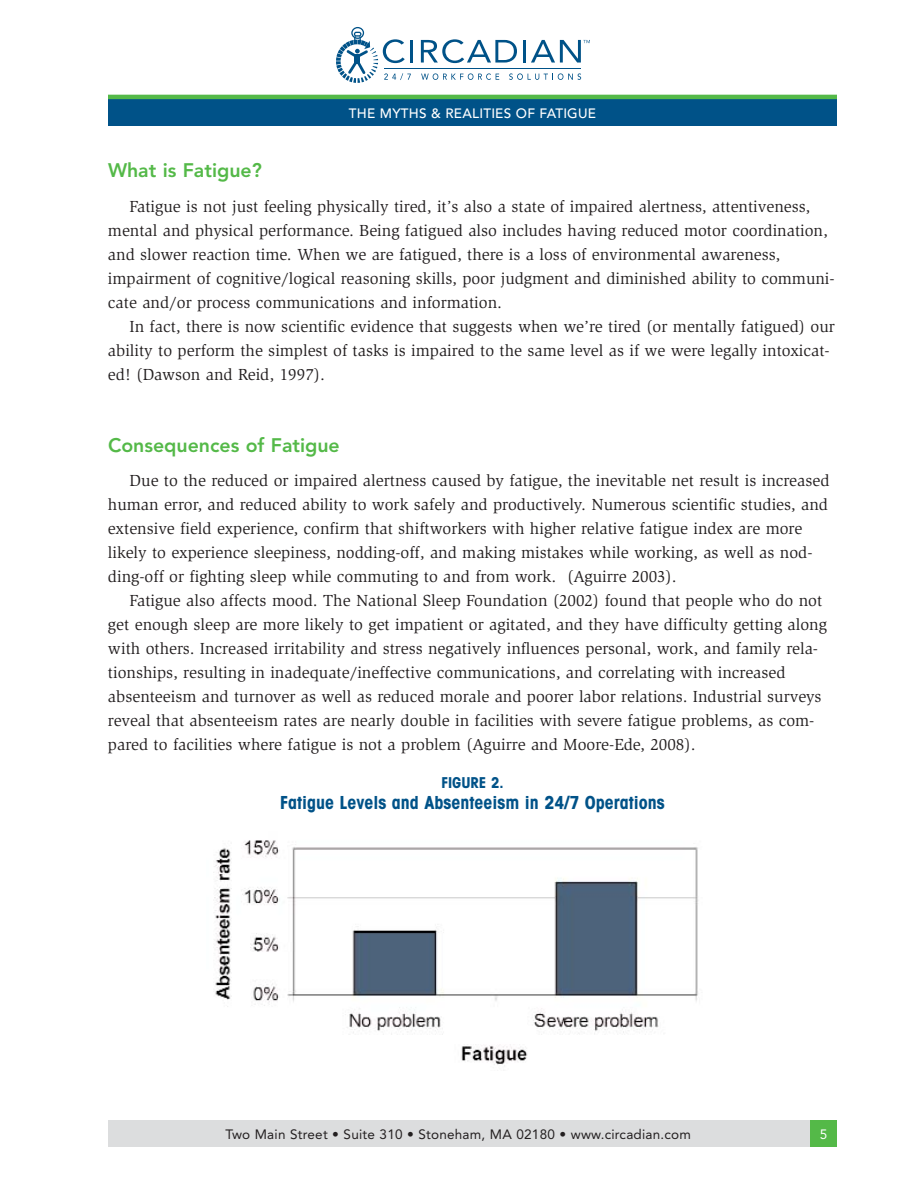
<style>
.page{position:relative;width:918px;height:1188px;background:#fff}
.page>*{position:absolute;margin:0;border:0;box-sizing:border-box;transform-origin:0 0}
.t1{font:800 19.5px "Avenir";color:#54b948}
.t2{font:700 condensed 18px "Avant Garde";color:#005288}
.t3{font:16.5px/24px "Slimbach";color:#231f20}
.t4{font:700 condensed 15px "Avant Garde";color:#005288}
.t5{font:13.5px "Avenir";letter-spacing:.015em;color:#231f20}
.t6{font:500 13.5px "Avenir";letter-spacing:.015em;color:#fff}
.t7{font:13.5px "Avenir";color:#fff}
</style>
<div class="page">
<hr style="left:410px;top:40px;width:3px;height:23px;background:#005288">
<svg style="left:421px;top:39px;width:96px;height:24px"></svg>
<hr style="left:523px;top:40px;width:3px;height:23px;background:#005288">
<svg style="left:421px;top:73px;width:78px;height:7px"></svg>
<svg style="left:509px;top:73px;width:72px;height:7px"></svg>
<hr style="left:384px;top:68px;width:197px;height:1px;background:#005288">
<svg style="left:336px;top:27px;width:75px;height:56px"></svg>
<svg style="left:531px;top:40px;width:59px;height:23px"></svg>
<div style="left:108px;top:99px;width:729px;height:27px;background:#005288"></div>
<hr style="left:108px;top:95px;width:729px;height:4px;background:#54b948">
<div style="left:108px;top:1120px;width:729px;height:28px;background:#dcddde"></div>
<div style="left:810px;top:1120px;width:27px;height:28px;background:#54b948"></div>
<img style="left:213px;top:840px;width:485px;height:226px">
<p class="t6" style="left:349px;top:108px;width:249px">THE MYTHS &amp; REALITIES OF FATIGUE</p>
<p class="t1" style="left:108px;top:162px;width:155px">What is Fatigue?</p>
<p class="t3" style="left:108px;top:195px;width:728px;text-indent:22px">Fatigue is not just feeling physically tired, it’s also a state of impaired alertness, attentiveness, mental and physical performance. Being fatigued also includes having reduced motor coordination, and slower reaction time. When we are fatigued, there is a loss of environmental awareness, impairment of cognitive/logical reasoning skills, poor judgment and diminished ability to communi&shy;cate and/or process communications and information.</p>
<p class="t3" style="left:108px;top:315px;width:729px;text-indent:22px">In fact, there is now scientific evidence that suggests when we’re tired (or mentally fatigued) our ability to perform the simplest of tasks is impaired to the same level as if we were legally intoxicat&shy;ed! (Dawson and Reid, 1997).</p>
<p class="t1" style="left:108px;top:437px;width:233px">Consequences of Fatigue</p>
<p class="t3" style="left:108px;top:470px;width:723px;text-indent:22px">Due to the reduced or impaired alertness caused by fatigue, the inevitable net result is increased human error, and reduced ability to work safely and productively. Numerous scientific studies, and extensive field experience, confirm that shiftworkers with higher relative fatigue index are more likely to experience sleepiness, nodding-off, and making mistakes while working, as well as nod&shy;ding-off or fighting sleep while commuting to and from work. (Aguirre 2003).</p>
<p class="t3" style="left:108px;top:590px;width:721px;text-indent:22px">Fatigue also affects mood. The National Sleep Foundation (2002) found that people who do not get enough sleep are more likely to get impatient or agitated, and they have difficulty getting along with others. Increased irritability and stress negatively influences personal, work, and family rela&shy;tionships, resulting in inadequate/ineffective communications, and correlating with increased absenteeism and turnover as well as reduced morale and poorer labor relations. Industrial surveys reveal that absenteeism rates are nearly double in facilities with severe fatigue problems, as com&shy;pared to facilities where fatigue is not a problem (Aguirre and Moore-Ede, 2008).</p>
<p class="t4" style="left:441px;top:778px;width:64px">FIGURE 2.</p>
<p class="t2" style="left:280px;top:796px;width:386px">Fatigue Levels and Absenteeism in 24/7 Operations</p>
<p class="t5" style="left:226px;top:1129px;width:467px">Two Main Street • Suite 310 • Stoneham, MA 02180 • www.circadian.com</p>
<p class="t7" style="left:820px;top:1129px;width:9px">5</p>
</div>
